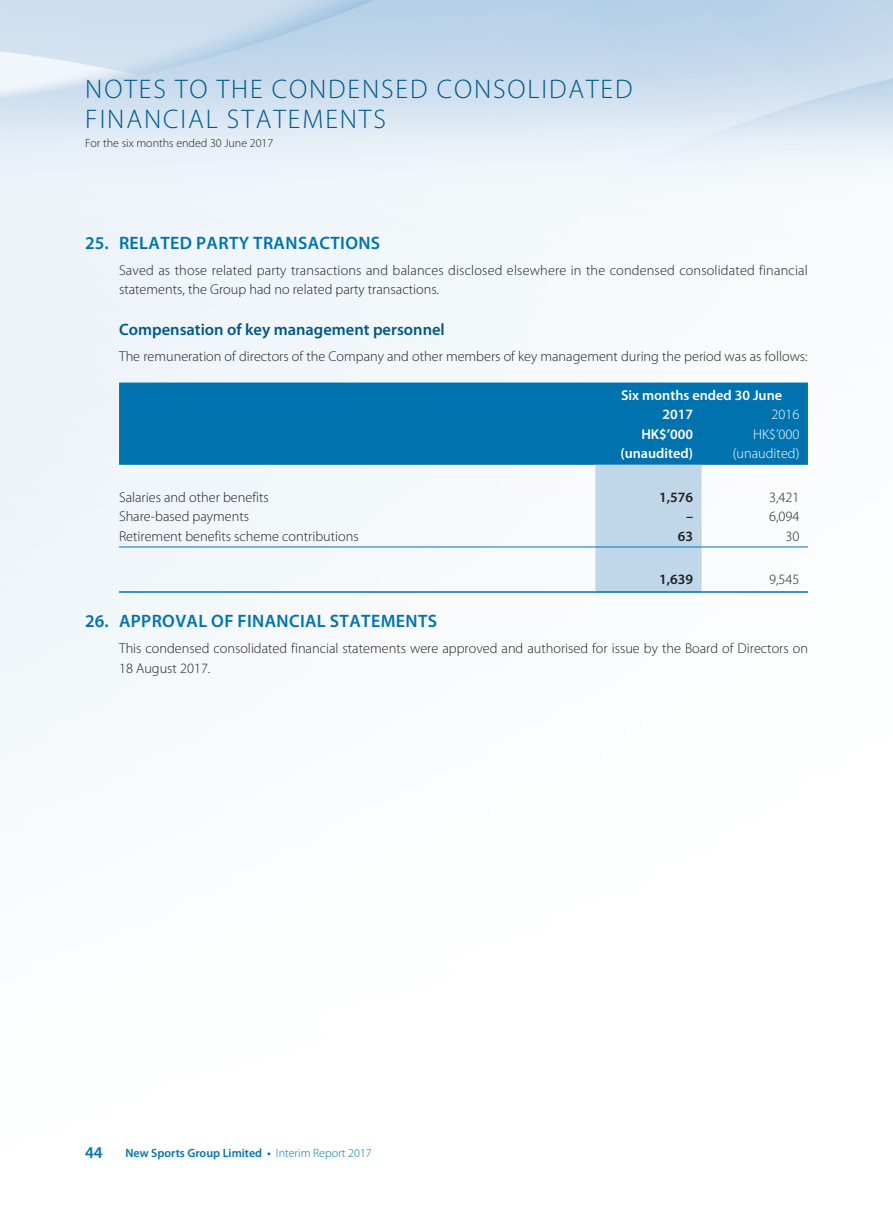
<style>
.page{position:relative;width:893px;height:1212px;background:#fff}
.page>*{position:absolute;margin:0;border:0;box-sizing:border-box;transform-origin:0 0}
.t1{font:300 27px/30px "Myriad Pro";letter-spacing:.07em;color:#005887}
._01_H1{font:600 18px "Myriad Pro";letter-spacing:.02em;color:#0073ae}
._02_H2{font:600 16.5px "Myriad Pro";color:#005887}
.t2{font:600 16.5px "Myriad Pro";color:#0073ae}
._00_txt{font:300 14.25px/19.5px "Myriad Pro";color:#231f20}
._50_Table_txt{font:300 14.25px "Myriad Pro";color:#231f20}
._50_Table_txt-2{font:600 14.25px "Myriad Pro";color:#fff}
._50_Table_txt-3{font:300 14.25px "Myriad Pro";color:#fff}
._50_Table_txt-4{font:600 14.25px "Myriad Pro";color:#231f20}
.t3{font:600 12px "Myriad Pro";color:#0073ae}
.t4{font:300 12px "Myriad Pro";color:#231f20}
.s1{font-weight:300}
</style>
<div class="page">
<div style="left:119px;top:382px;width:689px;height:83px;background:#0073ae"></div>
<div style="left:595px;top:465px;width:107px;height:126px;background:#c0d7ea"></div>
<hr style="left:119px;top:547px;width:476px;height:1px;background:#0073ae">
<hr style="left:595px;top:547px;width:107px;height:1px;background:#0073ae">
<hr style="left:702px;top:547px;width:106px;height:1px;background:#0073ae">
<hr style="left:119px;top:591px;width:476px;height:2px;background:#0073ae">
<hr style="left:595px;top:591px;width:107px;height:2px;background:#0073ae">
<hr style="left:702px;top:591px;width:106px;height:2px;background:#0073ae">
<h1 class="t1" style="left:85px;top:73px;width:549px">NOTES TO THE CONDENSED CONSOLIDATED<br>FINANCIAL STATEMENTS</h1>
<p class="t4" style="left:85px;top:136px;width:190px">For the six months ended 30 June 2017</p>
<p class="_01_H1" style="left:85px;top:231px;width:297px">25. RELATED PARTY TRANSACTIONS</p>
<p class="_00_txt" style="left:119px;top:260px;width:690px">Saved as those related party transactions and balances disclosed elsewhere in the condensed consolidated financial statements, the Group had no related party transactions.</p>
<p class="_02_H2" style="left:119px;top:319px;width:327px">Compensation of key management personnel</p>
<p class="_00_txt" style="left:119px;top:346px;width:690px">The remuneration of directors of the Company and other members of key management during the period was as follows:</p>
<p class="_50_Table_txt-2" style="left:621px;top:386px;width:163px">Six months ended 30 June</p>
<p class="_50_Table_txt-2" style="left:663px;top:405px;width:32px">2017</p>
<p class="_50_Table_txt-3" style="left:772px;top:406px;width:29px">2016</p>
<p class="_50_Table_txt-2" style="left:641px;top:425px;width:53px">HK$’000</p>
<p class="_50_Table_txt-3" style="left:753px;top:425px;width:48px">HK$’000</p>
<p class="_50_Table_txt-2" style="left:620px;top:444px;width:74px">(unaudited)</p>
<p class="_50_Table_txt-3" style="left:733px;top:445px;width:68px">(unaudited)</p>
<p class="_50_Table_txt" style="left:119px;top:488px;width:151px">Salaries and other benefits</p>
<p class="_50_Table_txt-4" style="left:659px;top:488px;width:35px">1,576</p>
<p class="_50_Table_txt" style="left:769px;top:488px;width:32px">3,421</p>
<p class="_50_Table_txt" style="left:119px;top:508px;width:132px">Share-based payments</p>
<p class="_50_Table_txt-4" style="left:686px;top:507px;width:9px">–</p>
<p class="_50_Table_txt" style="left:769px;top:508px;width:32px">6,094</p>
<p class="_50_Table_txt" style="left:119px;top:527px;width:241px">Retirement benefits scheme contributions</p>
<p class="_50_Table_txt-4" style="left:678px;top:527px;width:17px">63</p>
<p class="_50_Table_txt" style="left:785px;top:527px;width:15px">30</p>
<p class="_50_Table_txt-4" style="left:659px;top:570px;width:35px">1,639</p>
<p class="_50_Table_txt" style="left:769px;top:571px;width:32px">9,545</p>
<p class="_01_H1" style="left:85px;top:610px;width:354px">26. APPROVAL OF FINANCIAL STATEMENTS</p>
<p class="_00_txt" style="left:119px;top:638px;width:690px">This condensed consolidated financial statements were approved and authorised for issue by the Board of Directors on<br>18 August 2017.</p>
<p class="t2" style="left:85px;top:1142px;width:19px">44</p>
<p class="t3" style="left:125px;top:1145px;width:248px">New Sports Group Limited • <span class="s1">Interim Report 2017</span></p>
</div>
